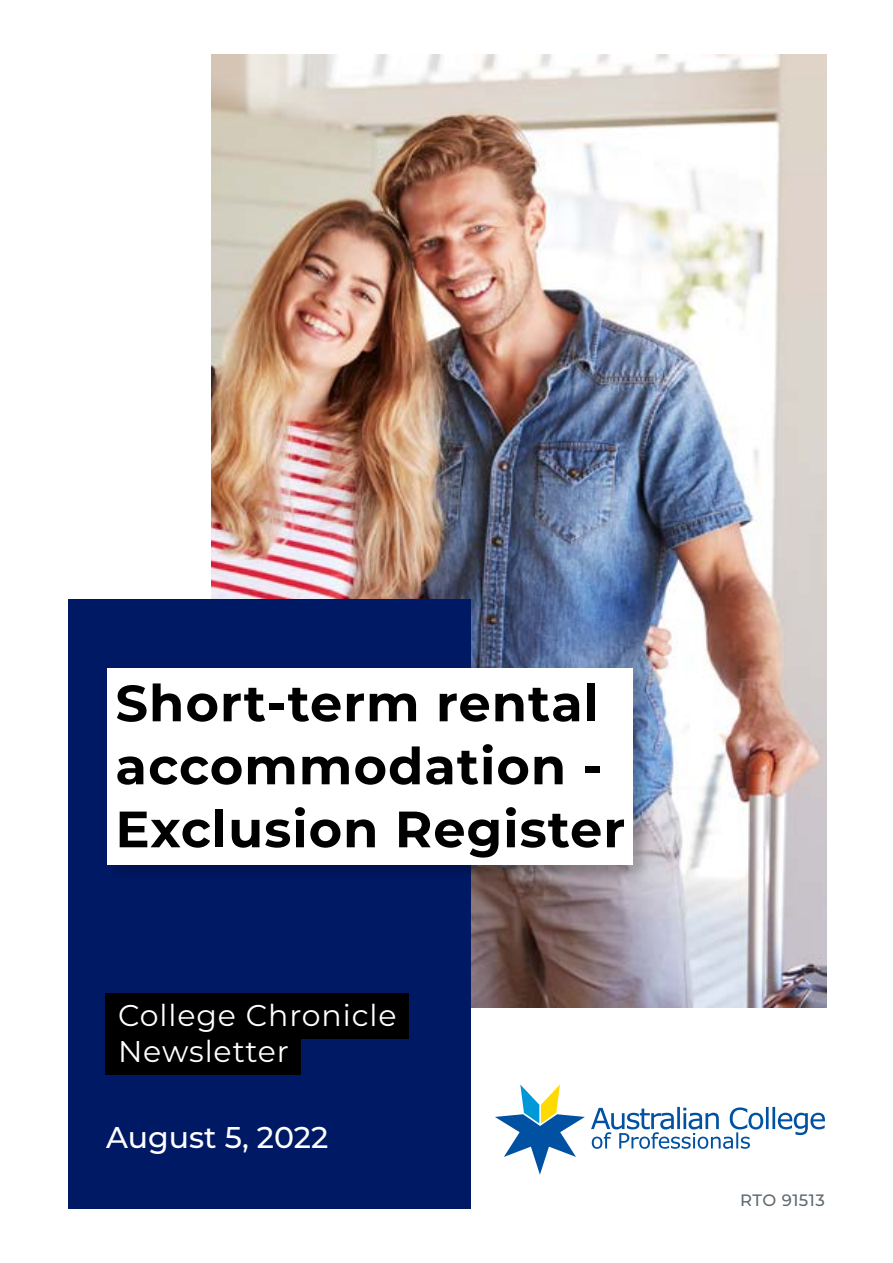
<style>
.page{position:relative;width:893px;height:1263px;background:#fff}
.page>*{position:absolute;margin:0;border:0;box-sizing:border-box;transform-origin:0 0}
.t1{font:700 51px/63px "Montserrat";letter-spacing:.02em;color:#000}
.t2{font:30px/36px "Montserrat";letter-spacing:.03em;color:#fff}
.t3{font:500 30px "Montserrat";color:#fff}
.t4{font:500 16.5px "Montserrat";letter-spacing:.03em;color:#606a70}
</style>
<div class="page">
<img style="left:212px;top:54px;width:614px;height:954px">
<svg style="left:495px;top:1084px;width:90px;height:91px"></svg>
<svg style="left:591px;top:1107px;width:234px;height:42px"></svg>
<div style="left:68px;top:600px;width:402px;height:609px;background:#001965"></div>
<div style="left:108px;top:669px;width:541px;height:213px;background:#000;opacity:.2"></div>
<div style="left:107px;top:668px;width:526px;height:196px;background:#fff"></div>
<div style="left:105px;top:993px;width:303px;height:45px;background:#000"></div>
<div style="left:105px;top:1029px;width:196px;height:45px;background:#000"></div>
<p class="t1" style="left:115px;top:669px;width:511px">Short-term rental accommodation -<br>Exclusion Register</p>
<p class="t2" style="left:118px;top:996px;width:280px">College Chronicle<br>Newsletter</p>
<p class="t3" style="left:106px;top:1116px;width:224px">August 5, 2022</p>
<p class="t4" style="left:740px;top:1189px;width:86px">RTO 91513</p>
</div>
